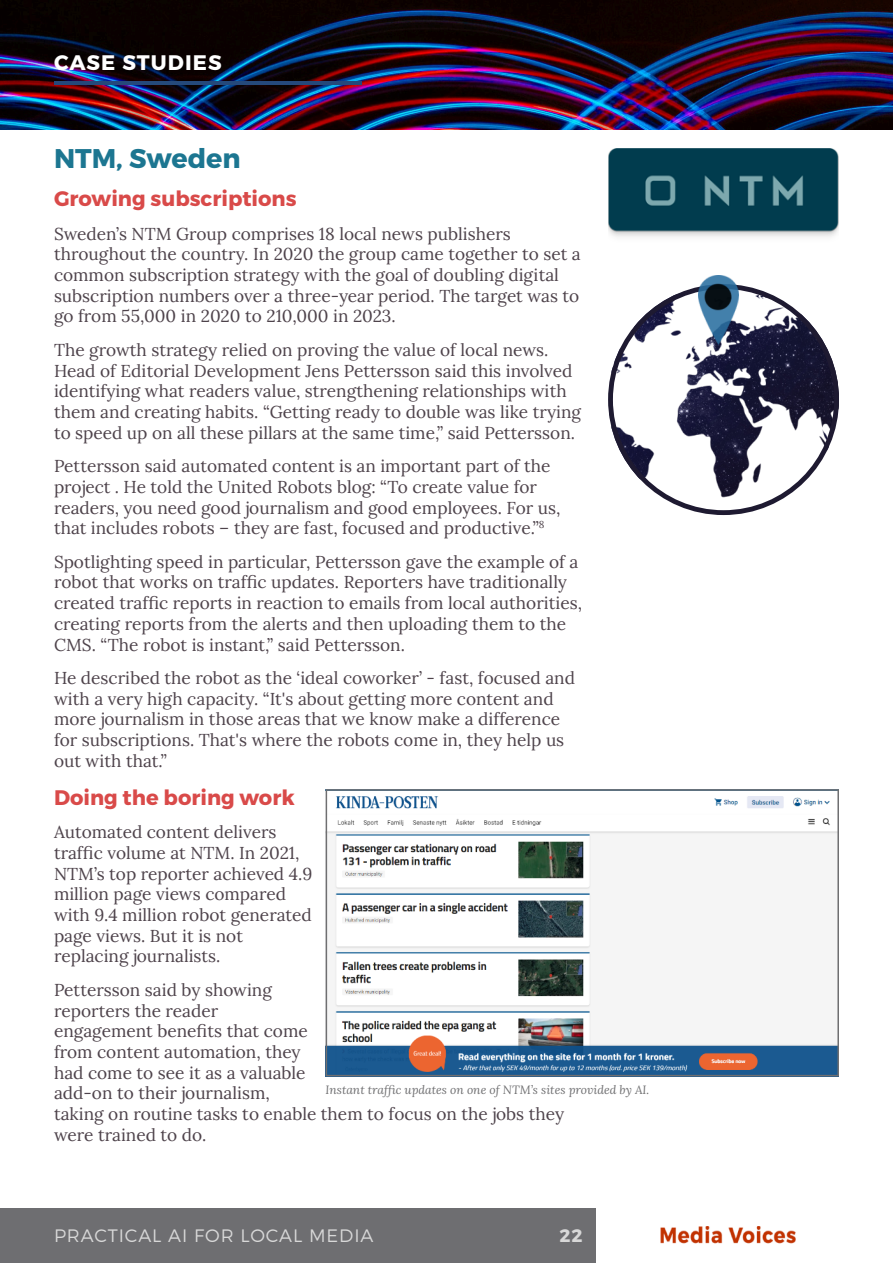
<style>
.page{position:relative;width:893px;height:1263px;background:#fff}
.page>*{position:absolute;margin:0;border:0;box-sizing:border-box;transform-origin:0 0}
.t1{font:700 27px "Montserrat";color:#1c7691}
.t2{font:700 21px "Montserrat";color:#d94a49}
.t3{font:700 21px "Montserrat";letter-spacing:.05em;color:#fff}
.t4{font:300 18px "Montserrat";letter-spacing:.05em;color:#d8d8d8}
.t5{font:700 18px "Montserrat";color:#d8d8d8}
.t6{font:17.25px/20.7px "Lora";color:#4e434b}
.t7{font:italic 12px "Lora";color:#6f6f71}
</style>
<div class="page">
<div style="left:0;top:1209px;width:595px;height:54px;background:#6e6e71"></div>
<img style="left:660px;top:1226px;width:136px;height:18px">
<img style="left:0;top:0;width:893px;height:130px">
<hr style="left:54px;top:82px;width:307px;height:3px;background:#25497b">
<svg style="left:326px;top:789px;width:513px;height:287px"></svg>
<img style="left:608px;top:148px;width:231px;height:89px">
<svg style="left:608px;top:285px;width:231px;height:230px"></svg>
<img style="left:698px;top:275px;width:40px;height:69px">
<p class="t3" style="left:54px;top:49px;width:169px">CASE STUDIES</p>
<h1 class="t1" style="left:54px;top:142px;width:188px">NTM, Sweden</h1>
<p class="t2" style="left:54px;top:185px;width:244px">Growing subscriptions</p>
<p class="t6" style="left:54px;top:223px;width:528px">Sweden’s NTM Group comprises 18 local news publishers throughout the country. In 2020 the group came together to set a common subscription strategy with the goal of doubling digital subscription numbers over a three-year period. The target was to go from 55,000 in 2020 to 210,000 in 2023.</p>
<p class="t6" style="left:54px;top:339px;width:529px">The growth strategy relied on proving the value of local news.<br>Head of Editorial Development Jens Pettersson said this involved identifying what readers value, strengthening relationships with them and creating habits. “Getting ready to double was like trying to speed up on all these pillars at the same time,” said Pettersson.</p>
<p class="t6" style="left:54px;top:455px;width:508px">Pettersson said automated content is an important part of the project . He told the United Robots blog: “To create value for readers, you need good journalism and good employees. For us, that includes robots – they are fast, focused and productive.”<sup>8</sup></p>
<p class="t6" style="left:54px;top:551px;width:530px">Spotlighting speed in particular, Pettersson gave the example of a robot that works on traffic updates. Reporters have traditionally created traffic reports in reaction to emails from local authorities, creating reports from the alerts and then uploading them to the CMS. “The robot is instant,” said Pettersson.</p>
<p class="t6" style="left:54px;top:667px;width:522px">He described the robot as the ‘ideal coworker’ - fast, focused and with a very high capacity. “It's about getting more content and more journalism in those areas that we know make a difference for subscriptions. That's where the robots come in, they help us out with that.”</p>
<p class="t2" style="left:54px;top:784px;width:242px">Doing the boring work</p>
<p class="t6" style="left:54px;top:821px;width:260px">Automated content delivers traffic volume at NTM. In 2021,<br>NTM’s top reporter achieved 4.9 million page views compared with 9.4 million robot generated page views. But it is not replacing journalists.</p>
<p class="t6" style="left:54px;top:979px;width:512px">Pettersson said by showing<br>reporters the reader<br>engagement benefits that come<br>from content automation, they<br>had come to see it as a valuable<br>add-on to their journalism,<br>taking on routine tasks to enable them to focus on the jobs they were trained to do.</p>
<p class="t7" style="left:326px;top:1081px;width:325px">Instant traffic updates on one of NTM’s sites provided by AI.</p>
<p class="t4" style="left:54px;top:1224px;width:321px">PRACTICAL AI FOR LOCAL MEDIA</p>
<p class="t5" style="left:559px;top:1224px;width:25px">22</p>
</div>
